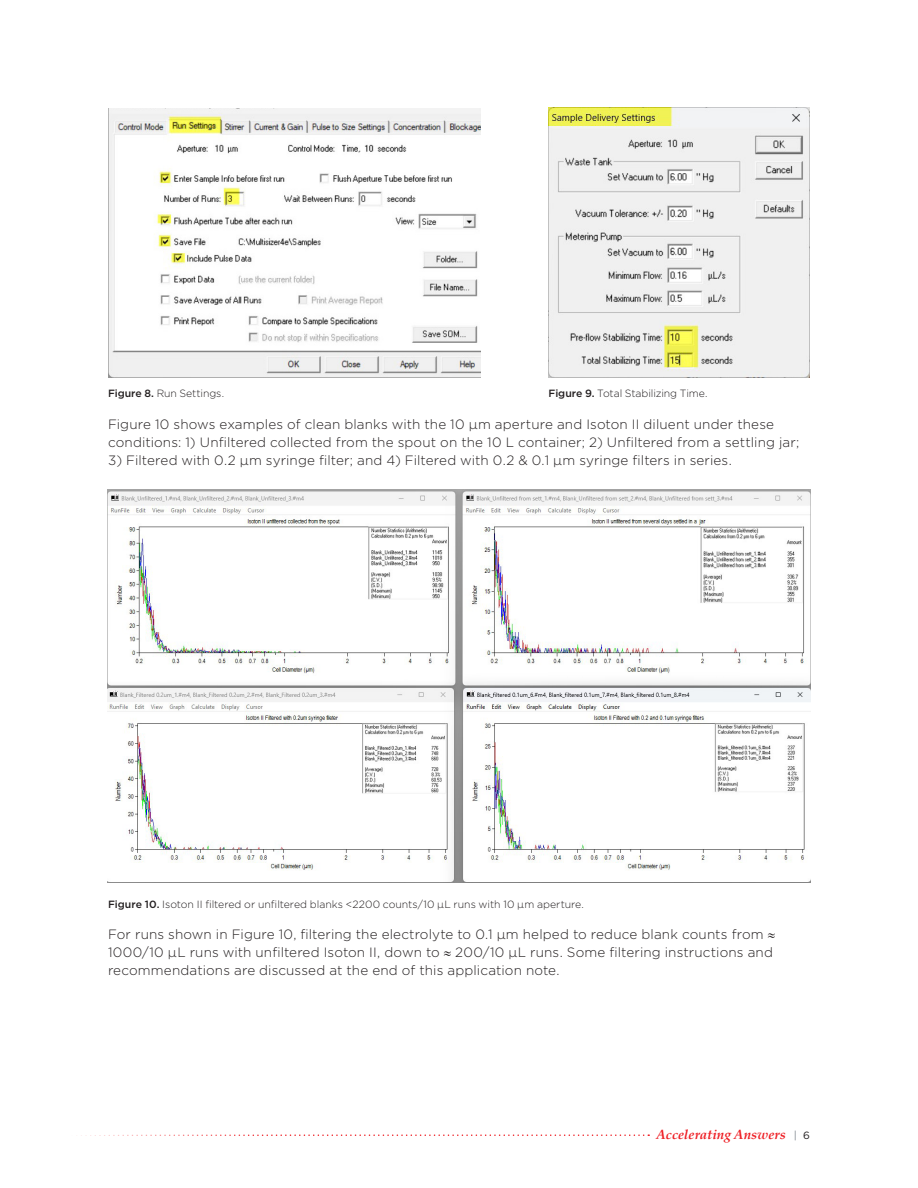
<style>
.page{position:relative;width:918px;height:1188px;background:#fff}
.page>*{position:absolute;margin:0;border:0;box-sizing:border-box;transform-origin:0 0}
.Doc_-_Body{font:300 13.5px/18px "Gotham";letter-spacing:.01em;color:#231f20}
.t1{font:italic 13.5px "Palatino";letter-spacing:.005em;color:#ee1d23}
.Doc_-_Fig_Table{font:300 10.5px "Gotham";letter-spacing:-.005em;color:#231f20}
.s1{font-weight:500}
.s2{font-family:"Gotham";font-style:normal;font-size:10.5px;color:#7e868d}
.s3{font-family:"Gotham";font-style:normal;font-size:10.5px;color:#231f20}
</style>
<div class="page">
<svg style="left:81px;top:1134px;width:568px;height:2px"></svg>
<img style="left:108px;top:109px;width:372px;height:269px">
<img style="left:549px;top:108px;width:261px;height:270px">
<img style="left:107px;top:489px;width:704px;height:394px">
<p class="Doc_-_Fig_Table" style="left:108px;top:387px;width:118px"><span class="s1">Figure 8.</span> Run Settings.</p>
<p class="Doc_-_Fig_Table" style="left:549px;top:387px;width:160px"><span class="s1">Figure 9.</span> Total Stabilizing Time.</p>
<p class="Doc_-_Body" style="left:108px;top:415px;width:693px">Figure 10 shows examples of clean blanks with the 10 µm aperture and Isoton II diluent under these conditions: 1) Unfiltered collected from the spout on the 10 L container; 2) Unfiltered from a settling jar;</p>
<p class="Doc_-_Body" style="left:108px;top:451px;width:625px">3) Filtered with 0.2 µm syringe filter; and 4) Filtered with 0.2 &amp; 0.1 µm syringe filters in series.</p>
<p class="Doc_-_Fig_Table" style="left:108px;top:898px;width:477px"><span class="s1">Figure 10.</span> Isoton II filtered or unfiltered blanks &lt;2200 counts/10 µL runs with 10 µm aperture.</p>
<p class="Doc_-_Body" style="left:108px;top:925px;width:669px">For runs shown in Figure 10, filtering the electrolyte to 0.1 µm helped to reduce blank counts from ≈<br>1000/10 µL runs with unfiltered Isoton II, down to ≈ 200/10 µL runs. Some filtering instructions and recommendations are discussed at the end of this application note.</p>
<p class="t1" style="left:656px;top:1123px;width:155px">Accelerating Answers <span class="s2">|</span> <span class="s3">6</span></p>
</div>
